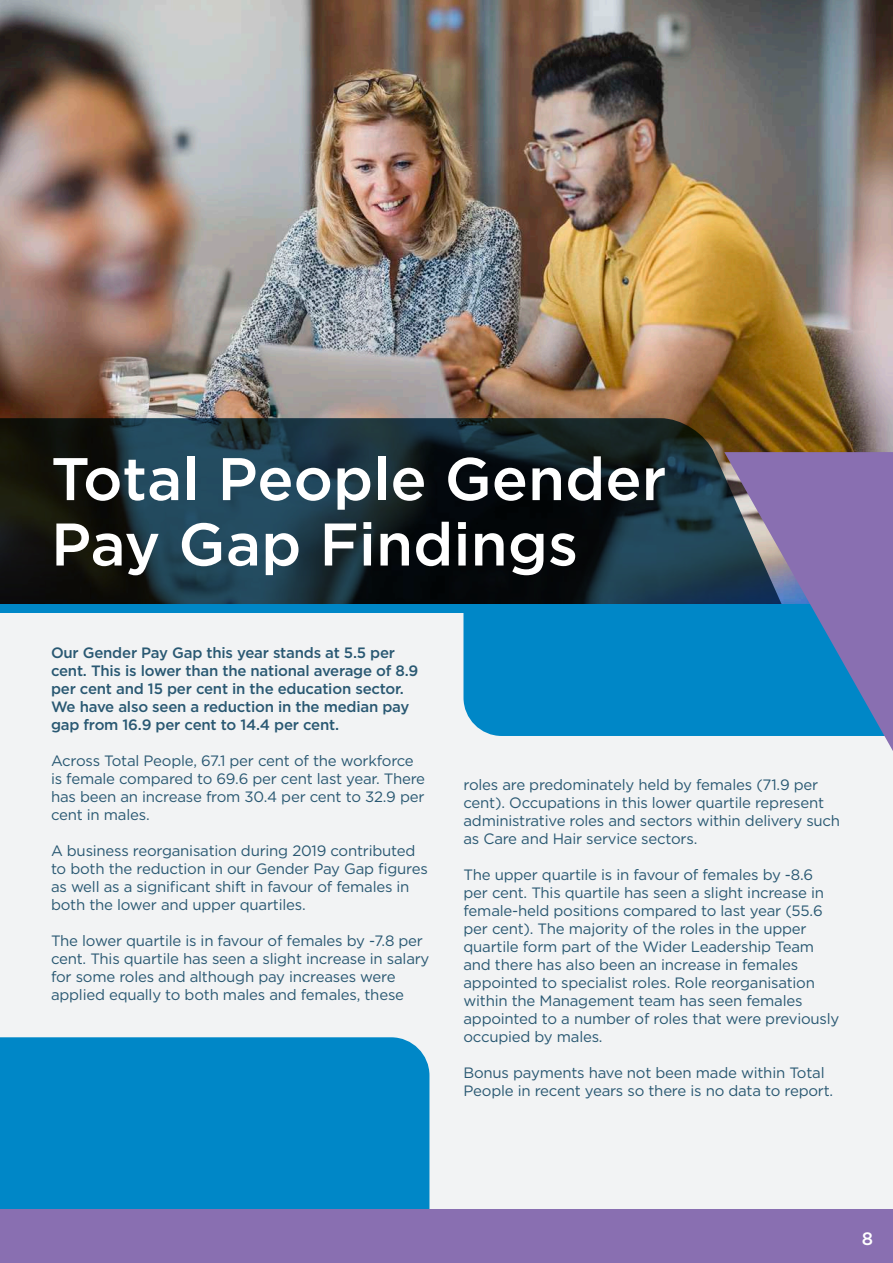
<style>
.page{position:relative;width:893px;height:1263px;background:#f2f3f4}
.page>*{position:absolute;margin:0;border:0;box-sizing:border-box;transform-origin:0 0}
.t1{font:500 60px/65.4px "Gotham";color:#fff}
.t2{font:500 18px "Gotham";color:#fff}
.t3{font:15px/18px "Gotham";letter-spacing:-.015em;color:#295872}
.t4{font:500 15px/18px "Gotham";letter-spacing:-.015em;color:#295872}
</style>
<div class="page">
<img style="left:0;top:0;width:893px;height:452px">
<svg style="left:0;top:418px;width:782px;height:186px;background:#16272d"></svg>
<div style="left:0;top:1037px;width:429px;height:173px;background:#0087c7"></div>
<div style="left:463px;top:612px;width:261px;height:124px;background:#0087c7"></div>
<div style="left:0;top:1210px;width:893px;height:53px;background:#896fb1"></div>
<div style="left:0;top:604px;width:893px;height:8px;background:#0087c7"></div>
<svg style="left:724px;top:452px;width:169px;height:299px;background:#5b7bb3"></svg>
<h1 class="t1" style="left:51px;top:445px;width:617px">Total People Gender<br>Pay Gap Findings</h1>
<p class="t4" style="left:51px;top:644px;width:369px">Our Gender Pay Gap this year stands at 5.5 per cent. This is lower than the national average of 8.9 per cent and 15 per cent in the education sector.<br>We have also seen a reduction in the median pay gap from 16.9 per cent to 14.4 per cent.</p>
<p class="t3" style="left:51px;top:752px;width:376px">Across Total People, 67.1 per cent of the workforce is female compared to 69.6 per cent last year. There has been an increase from 30.4 per cent to 32.9 per cent in males.</p>
<p class="t3" style="left:51px;top:842px;width:378px">A business reorganisation during 2019 contributed to both the reduction in our Gender Pay Gap figures as well as a significant shift in favour of females in both the lower and upper quartiles.</p>
<p class="t3" style="left:51px;top:932px;width:380px">The lower quartile is in favour of females by -7.8 per cent. This quartile has seen a slight increase in salary for some roles and although pay increases were applied equally to both males and females, these</p>
<p class="t3" style="left:463px;top:775px;width:378px">roles are predominately held by females (71.9 per cent). Occupations in this lower quartile represent administrative roles and sectors within delivery such as Care and Hair service sectors.</p>
<p class="t3" style="left:463px;top:865px;width:377px">The upper quartile is in favour of females by -8.6 per cent. This quartile has seen a slight increase in female-held positions compared to last year (55.6 per cent). The majority of the roles in the upper quartile form part of the Wider Leadership Team and there has also been an increase in females appointed to specialist roles. Role reorganisation within the Management team has seen females appointed to a number of roles that were previously occupied by males.</p>
<p class="t3" style="left:463px;top:1063px;width:371px">Bonus payments have not been made within Total<br>People in recent years so there is no data to report.</p>
<p class="t2" style="left:862px;top:1226px;width:13px">8</p>
</div>
